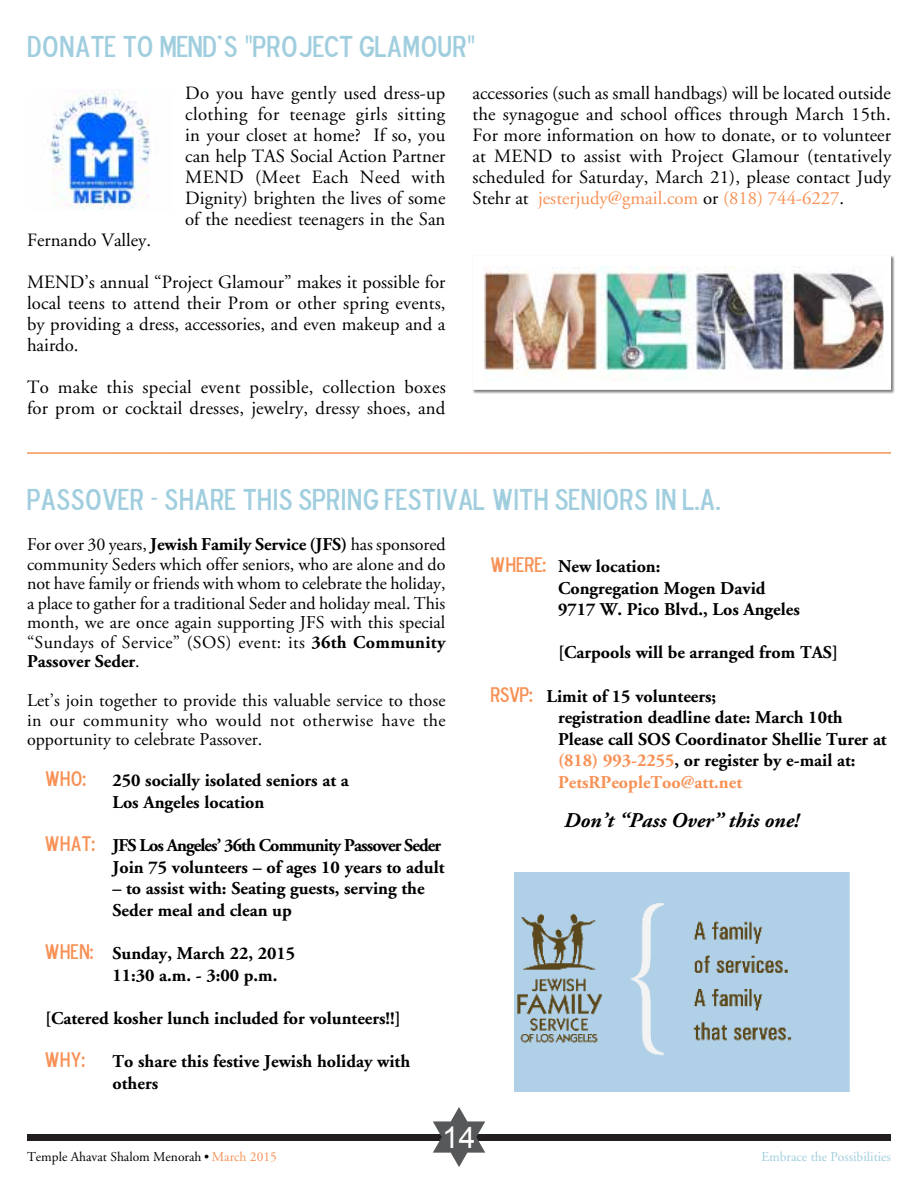
<style>
.page{position:relative;width:918px;height:1188px;background:#fff}
.page>*{position:absolute;margin:0;border:0;box-sizing:border-box;transform-origin:0 0}
.t1{font:30px "Blue Highway D Type";color:#a0cede}
.t2{font:30px "Arial";color:#fff}
.t3{font:italic 700 21px "Adobe Garamond Pro";color:#000}
.t4{font:21px "Blue Highway D Type";color:#f79155}
.t5{font:18.75px/21px "Adobe Garamond";color:#000;text-align:justify}
.t6{font:700 18px/21.6px "Adobe Garamond";color:#000}
.t7{font:18px/19.5px "Adobe Garamond Pro";letter-spacing:.005em;color:#000;text-align:justify}
.t8{font:700 18px "Adobe Garamond";letter-spacing:-.05em;color:#000}
.t9{font:13.5px "Adobe Garamond";color:#000}
.t10{font:13.5px "Adobe Garamond";color:#a0cede}
.s1{color:#f79155}
.s2{font-weight:700}
.s3{font-family:"Blue Highway D Type";font-weight:400;font-size:21px;color:#f79155}
.s4{font-family:"Eurostile"}
</style>
<div class="page">
<div style="left:27px;top:1134px;width:864px;height:7px;background:#231f20"></div>
<svg style="left:433px;top:1107px;width:52px;height:60px"></svg>
<img style="left:50px;top:89px;width:101px;height:120px">
<div style="left:472px;top:255px;width:422px;height:138px;background:#000;opacity:.5"></div>
<div style="left:476px;top:259px;width:411px;height:127px;background:#fff"></div>
<img style="left:484px;top:267px;width:398px;height:110px">
<hr style="left:27px;top:452px;width:864px;height:2px;background:#f79155">
<img style="left:514px;top:873px;width:335px;height:218px">
<p class="t1" style="left:27px;top:27px;width:450px">DONATE TO MEND'S “PROJECT GLAMOUR”</p>
<p class="t5" style="left:185px;top:83px;width:262px">Do you have gently used dress-up clothing for teenage girls sitting in your closet at home? If so, you can help TAS Social Action Partner MEND (Meet Each Need with Dignity) brighten the lives of some of the neediest teenagers in the San</p>
<p class="t5" style="left:27px;top:230px;width:126px">Fernando Valley.</p>
<p class="t5" style="left:27px;top:272px;width:420px">MEND’s annual “Project Glamour” makes it possible for local teens to attend their Prom or other spring events, by providing a dress, accessories, and even makeup and a hairdo.</p>
<p class="t5" style="left:27px;top:377px;width:420px">To make this special event possible, collection boxes for prom or cocktail dresses, jewelry, dressy shoes, and</p>
<p class="t5" style="left:472px;top:83px;width:420px">accessories (such as small handbags) will be located outside the synagogue and school offices through March 15th.<br>For more information on how to donate, or to volunteer at MEND to assist with Project Glamour (tentatively scheduled for Saturday, March 21), please contact Judy Stehr at <span class="s1">jesterjudy@gmail.com</span> or <span class="s1">(818) 744-6227</span>.</p>
<p class="t1" style="left:27px;top:480px;width:695px">PASSOVER - SHARE THIS SPRING FESTIVAL WITH SENIORS IN L.A.</p>
<p class="t7" style="left:27px;top:535px;width:420px">For over 30 years, <span class="s2">Jewish Family Service (JFS)</span> has sponsored community Seders which offer seniors, who are alone and do not have family or friends with whom to celebrate the holiday, a place to gather for a traditional Seder and holiday meal. This month, we are once again supporting JFS with this special “Sundays of Service” (SOS) event: its <span class="s2">36th Community Passover Seder</span>.</p>
<p class="t7" style="left:27px;top:691px;width:420px">Let’s join together to provide this valuable service to those in our community who would not otherwise have the opportunity to celebrate Passover.</p>
<p class="t4" style="left:45px;top:766px;width:43px">WHO:</p>
<p class="t6" style="left:112px;top:770px;width:238px">250 socially isolated seniors at a<br>Los Angeles location</p>
<p class="t8" style="left:45px;top:836px;width:398px"><span class="s3">WHAT:</span> JFS Los Angeles’ 36th Community Passover Seder</p>
<p class="t6" style="left:112px;top:857px;width:333px">Join 75 volunteers – of ages 10 years to adult</p>
<p class="t6" style="left:112px;top:878px;width:314px">– to assist with: Seating guests, serving the<br>Seder meal and clean up</p>
<p class="t6" style="left:45px;top:943px;width:252px"><span class="s3">WHEN:</span> Sunday, March 22, 2015</p>
<p class="t6" style="left:112px;top:965px;width:166px">11:30 a.m. - 3:00 p.m.</p>
<p class="t6" style="left:45px;top:1008px;width:357px">[Catered kosher lunch included for volunteers!!]</p>
<p class="t4" style="left:45px;top:1046px;width:41px">WHY:</p>
<p class="t6" style="left:112px;top:1051px;width:299px">To share this festive Jewish holiday with others</p>
<p class="t6" style="left:491px;top:556px;width:172px"><span class="s3">WHERE:</span> New location:</p>
<p class="t6" style="left:558px;top:577px;width:209px">Congregation Mogen David</p>
<p class="t6" style="left:558px;top:599px;width:243px">9717 W. Pico Blvd., Los Angeles</p>
<p class="t6" style="left:558px;top:642px;width:282px">[Carpools will be arranged from TAS]</p>
<p class="t6" style="left:558px;top:685px;width:286px;text-indent:-68px"><span class="s3">RSVP:</span> Limit of 15 volunteers;<br>registration deadline date: March 10th</p>
<p class="t6" style="left:558px;top:729px;width:330px">Please call SOS Coordinator Shellie Turer at <span class="s1">(818) 993-2255</span>, or register by e-mail at:<br><span class="s1">PetsRPeopleToo@att.net</span></p>
<p class="t3" style="left:564px;top:808px;width:237px">Don’t “Pass Over” this one!</p>
<h1 class="t2" style="left:442px;top:1118px;width:35px">14</h1>
<p class="t9" style="left:27px;top:1149px;width:251px">Temple Ahavat Shalom Menorah <span class="s4">•</span> <span class="s1">March 2015</span></p>
<p class="t10" style="left:761px;top:1149px;width:131px">Embrace the Possibilities</p>
</div>
